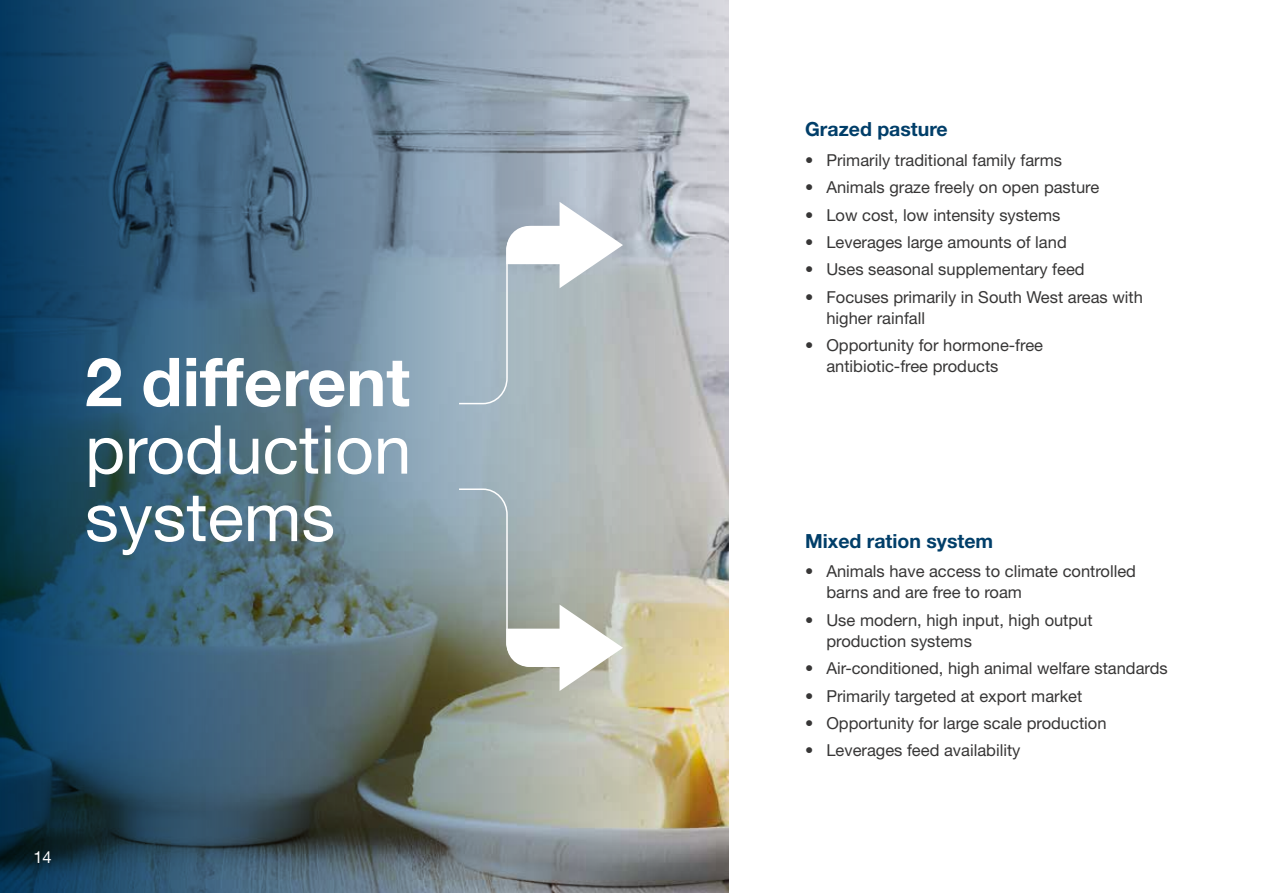
<style>
.page{position:relative;width:1263px;height:893px;background:#fff}
.page>*{position:absolute;margin:0;border:0;box-sizing:border-box;transform-origin:0 0}
.H1_Large{font:67.5px/67.5px "Helvetica Neue";color:#fff;text-align:justify}
.t1{font:700 19.5px "Helvetica Neue";color:#003e69}
.t2{font:16.5px/21px "Helvetica Neue";color:#373636}
.t3{font:16.5px "Helvetica Neue";color:#fff}
.s1{font-weight:700}
</style>
<div class="page">
<img style="left:0;top:0;width:729px;height:893px">
<svg style="left:458px;top:202px;width:165px;height:203px;background:#b4c0c8"></svg>
<svg style="left:458px;top:488px;width:165px;height:203px;background:#adb4af"></svg>
<p class="H1_Large" style="left:85px;top:347px;width:328px"><span class="s1">2 different </span>production systems</p>
<p class="t3" style="left:33px;top:848px;width:20px">14</p>
<h4 class="t1" style="left:805px;top:117px;width:144px">Grazed pasture</h4>
<p class="t2" style="left:805px;top:149px;width:258px">• Primarily traditional family farms</p>
<p class="t2" style="left:805px;top:177px;width:296px">• Animals graze freely on open pasture</p>
<p class="t2" style="left:805px;top:204px;width:257px">• Low cost, low intensity systems</p>
<p class="t2" style="left:805px;top:231px;width:263px">• Leverages large amounts of land</p>
<p class="t2" style="left:805px;top:259px;width:281px">• Uses seasonal supplementary feed</p>
<p class="t2" style="left:826px;top:286px;width:318px;text-indent:-21px">• Focuses primarily in South West areas with higher rainfall</p>
<p class="t2" style="left:826px;top:335px;width:218px;text-indent:-21px">• Opportunity for hormone-free antibiotic-free products</p>
<h4 class="t1" style="left:805px;top:529px;width:190px">Mixed ration system</h4>
<p class="t2" style="left:826px;top:561px;width:311px;text-indent:-21px">• Animals have access to climate controlled barns and are free to roam</p>
<p class="t2" style="left:826px;top:609px;width:268px;text-indent:-21px">• Use modern, high input, high output production systems</p>
<p class="t2" style="left:805px;top:658px;width:364px">• Air-conditioned, high animal welfare standards</p>
<p class="t2" style="left:805px;top:685px;width:279px">• Primarily targeted at export market</p>
<p class="t2" style="left:805px;top:712px;width:303px">• Opportunity for large scale production</p>
<p class="t2" style="left:805px;top:740px;width:217px">• Leverages feed availability</p>
</div>
